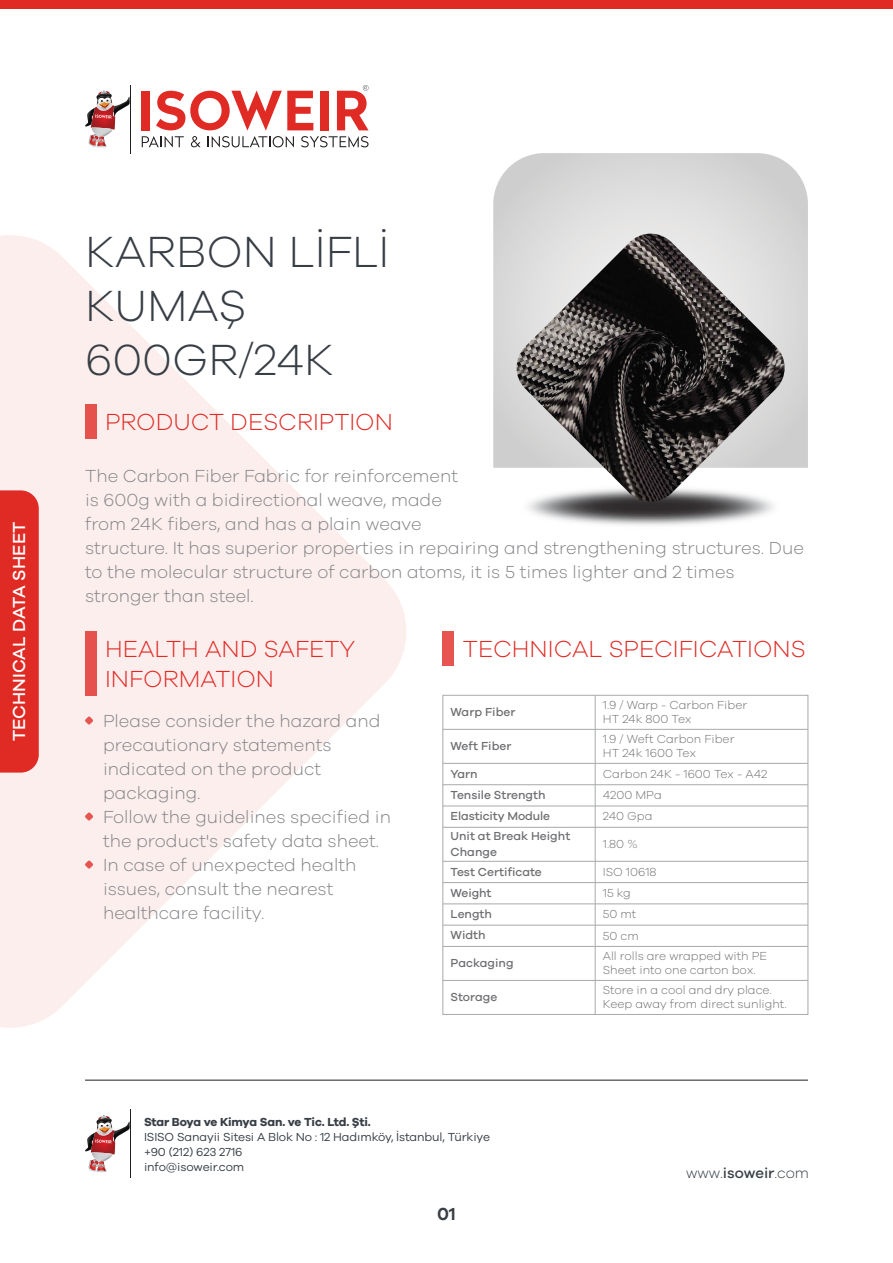
<style>
.page{position:relative;width:893px;height:1263px;background:#fff}
.page>*{position:absolute;margin:0;border:0;box-sizing:border-box;transform-origin:0 0}
.t1{font:300 45px/54px "Galano Grotesque";color:#383e45}
.t2{font:300 24px/30px "Galano Grotesque";color:#e02b25}
.t3{font:300 18px/24px "Galano Grotesque";color:#808285}
.t4{font:500 18px "Galano Grotesque";color:#fff}
.t5{font:600 18px "Galano Grotesque";color:#373e45}
.t6{font:300 15px "Galano Grotesque";color:#373e45}
.t7{font:300 12px/14.4px "Galano Grotesque";color:#6d6e71}
.t8{font:500 12px/16.2px "Galano Grotesque";color:#6d6e71}
.t9{font:12px/15px "Galano Grotesque";letter-spacing:-.01em;color:#373e45}
.t10{font:700 12px "Galano Grotesque";letter-spacing:-.02em;color:#373e45}
.s1{font-weight:500}
</style>
<div class="page">
<svg style="left:0;top:235px;width:406px;height:793px;fill:#fceeed"></svg>
<div style="left:0;top:490px;width:39px;height:283px;background:#e02b25"></div>
<hr style="left:130px;top:85px;width:1px;height:68px;background:#231f20">
<svg style="left:85px;top:91px;width:45px;height:56px"></svg>
<svg style="left:142px;top:136px;width:42px;height:11px"></svg>
<svg style="left:191px;top:136px;width:10px;height:11px"></svg>
<svg style="left:208px;top:136px;width:86px;height:11px"></svg>
<svg style="left:301px;top:136px;width:68px;height:11px"></svg>
<div style="left:142px;top:91px;width:8px;height:39px;background:#e02b25"></div>
<svg style="left:156px;top:91px;width:157px;height:39px"></svg>
<div style="left:320px;top:91px;width:8px;height:39px;background:#e02b25"></div>
<svg style="left:337px;top:85px;width:32px;height:45px"></svg>
<hr style="left:130px;top:1110px;width:1px;height:68px;background:#231f20">
<svg style="left:85px;top:1115px;width:45px;height:57px"></svg>
<hr style="left:85px;top:1080px;width:723px;height:1px;background:#231f20">
<div style="left:0;top:0;width:893px;height:9px;background:#e02b25"></div>
<img style="left:527px;top:505px;width:247px;height:21px">
<svg style="left:493px;top:153px;width:315px;height:315px"></svg>
<div style="left:85px;top:405px;width:11px;height:34px;background:#e5524d"></div>
<img style="left:514px;top:234px;width:274px;height:271px">
<div style="left:443px;top:631px;width:11px;height:34px;background:#e65550"></div>
<div style="left:85px;top:631px;width:11px;height:64px;background:#e5524d"></div>
<svg style="left:85px;top:812px;width:8px;height:8px"></svg>
<svg style="left:85px;top:860px;width:8px;height:8px"></svg>
<svg style="left:85px;top:716px;width:8px;height:8px"></svg>
<div style="left:442px;top:695px;width:366px;height:320px;border:1px solid #a7a9ac"></div>
<hr style="left:443px;top:729px;width:365px;height:1px;background:#a7a9ac">
<hr style="left:595px;top:695px;width:1px;height:34px;background:#a7a9ac">
<hr style="left:595px;top:729px;width:1px;height:34px;background:#a7a9ac">
<hr style="left:443px;top:763px;width:365px;height:1px;background:#a7a9ac">
<hr style="left:443px;top:784px;width:365px;height:1px;background:#a7a9ac">
<hr style="left:443px;top:806px;width:365px;height:1px;background:#a7a9ac">
<svg style="left:595px;top:764px;width:1px;height:63px"></svg>
<hr style="left:443px;top:861px;width:365px;height:1px;background:#a7a9ac">
<hr style="left:443px;top:882px;width:365px;height:1px;background:#a7a9ac">
<hr style="left:443px;top:827px;width:365px;height:1px;background:#a7a9ac">
<hr style="left:443px;top:903px;width:365px;height:1px;background:#a7a9ac">
<hr style="left:443px;top:925px;width:365px;height:1px;background:#a7a9ac">
<svg style="left:595px;top:862px;width:1px;height:84px"></svg>
<hr style="left:443px;top:946px;width:365px;height:1px;background:#a7a9ac">
<hr style="left:443px;top:980px;width:365px;height:1px;background:#a7a9ac">
<hr style="left:595px;top:980px;width:1px;height:34px;background:#a7a9ac">
<hr style="left:595px;top:827px;width:1px;height:34px;background:#a7a9ac">
<hr style="left:595px;top:946px;width:1px;height:34px;background:#a7a9ac">
<p class="t4" style="left:8px;top:741px;width:221px;rotate:-90deg">TECHNICAL DATA SHEET</p>
<h1 class="t1" style="left:85px;top:224px;width:306px">KARBON LİFLİ<br>KUMAŞ<br>600GR/24K</h1>
<h2 class="t2" style="left:105px;top:406px;width:289px">PRODUCT DESCRIPTION</h2>
<p class="t3" style="left:85px;top:463px;width:721px">The Carbon Fiber Fabric for reinforcement<br>is 600g with a bidirectional weave, made<br>from 24K fibers, and has a plain weave<br>structure. It has superior properties in repairing and strengthening structures. Due to the molecular structure of carbon atoms, it is 5 times lighter and 2 times stronger than steel.</p>
<h2 class="t2" style="left:105px;top:633px;width:252px">HEALTH AND SAFETY<br>INFORMATION</h2>
<p class="t3" style="left:103px;top:708px;width:290px">Please consider the hazard and precautionary statements indicated on the product packaging.<br>Follow the guidelines specified in the product's safety data sheet.<br>In case of unexpected health issues, consult the nearest healthcare facility.</p>
<h2 class="t2" style="left:463px;top:633px;width:344px">TECHNICAL SPECIFICATIONS</h2>
<p class="t8" style="left:451px;top:704px;width:66px">Warp Fiber</p>
<p class="t7" style="left:603px;top:697px;width:146px">1.9 / Warp - Carbon Fiber<br>HT 24k 800 Tex</p>
<p class="t8" style="left:451px;top:738px;width:62px">Weft Fiber</p>
<p class="t7" style="left:603px;top:731px;width:133px">1.9 / Weft Carbon Fiber<br>HT 24k 1600 Tex</p>
<p class="t8" style="left:451px;top:766px;width:28px">Yarn</p>
<p class="t7" style="left:603px;top:766px;width:166px">Carbon 24K - 1600 Tex - A42</p>
<p class="t8" style="left:451px;top:786px;width:97px">Tensile Strength</p>
<p class="t7" style="left:603px;top:787px;width:60px">4200 MPa</p>
<p class="t8" style="left:451px;top:808px;width:101px">Elasticity Module</p>
<p class="t7" style="left:603px;top:809px;width:51px">240 Gpa</p>
<p class="t8" style="left:451px;top:827px;width:121px">Unit at Break Height<br>Change</p>
<p class="t7" style="left:603px;top:836px;width:36px">1.80 %</p>
<p class="t8" style="left:451px;top:863px;width:93px">Test Certificate</p>
<p class="t7" style="left:603px;top:864px;width:55px">ISO 10618</p>
<p class="t8" style="left:451px;top:884px;width:42px">Weight</p>
<p class="t7" style="left:603px;top:885px;width:30px">15 kg</p>
<p class="t8" style="left:451px;top:906px;width:43px">Length</p>
<p class="t7" style="left:603px;top:906px;width:35px">50 mt</p>
<p class="t8" style="left:451px;top:927px;width:37px">Width</p>
<p class="t7" style="left:603px;top:928px;width:38px">50 cm</p>
<p class="t8" style="left:451px;top:955px;width:64px">Packaging</p>
<p class="t7" style="left:603px;top:948px;width:166px">All rolls are wrapped with PE<br>Sheet into one carton box.</p>
<p class="t8" style="left:451px;top:989px;width:48px">Storage</p>
<p class="t7" style="left:603px;top:982px;width:185px">Store in a cool and dry place.<br>Keep away from direct sunlight.</p>
<p class="t10" style="left:144px;top:1114px;width:228px">Star Boya ve Kimya San. ve Tic. Ltd. Şti.</p>
<p class="t9" style="left:144px;top:1128px;width:347px">ISISO Sanayii Sitesi A Blok No : 12 Hadımköy, İstanbul, Türkiye +90 (212) 623 2716<br>info@isoweir.com</p>
<p class="t5" style="left:437px;top:1203px;width:20px">01</p>
<p class="t6" style="left:686px;top:1164px;width:124px">www.<span class="s1">isoweir</span>.com</p>
</div>
